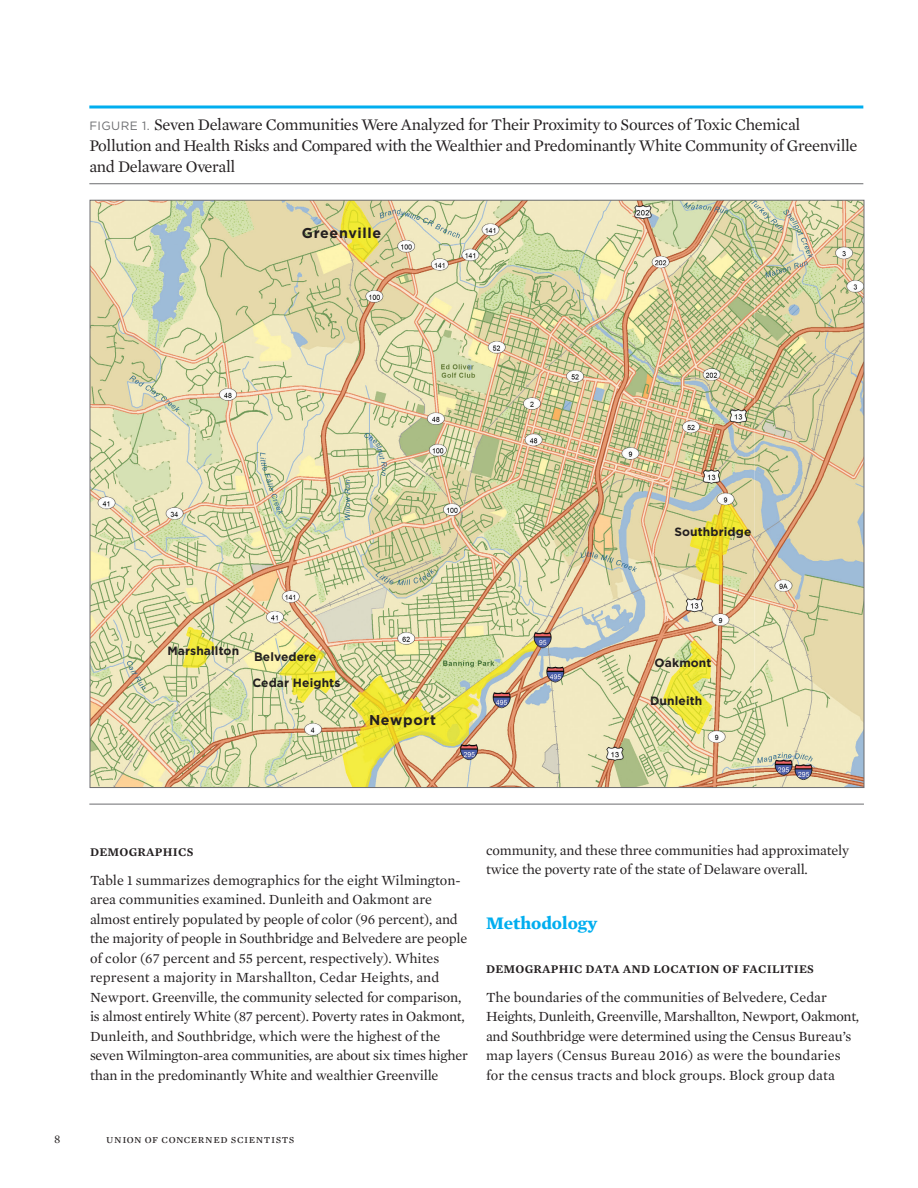
<style>
.page{position:relative;width:918px;height:1188px;background:#fff}
.page>*{position:absolute;margin:0;border:0;box-sizing:border-box;transform-origin:0 0}
.t1{font:700 18px "Mercury Text G1";color:#00aeef}
.t2{font:16.5px/21px "Mercury Text G1";letter-spacing:-.02em;color:#231f20}
.t3{font:14.25px/19.5px "Mercury Text G1";letter-spacing:-.01em;color:#231f20}
.t4{font:700 14.25px "Gotham";letter-spacing:.05em;color:#231f20}
.t5{font:700 12px "Gotham";letter-spacing:.01em;color:#231f20}
.t6{font:600 12px "Mercury Text G1";letter-spacing:.02em;color:#231f20}
.t7{font:12px "Mercury Text G1";letter-spacing:.045em;color:#231f20}
.s1{font-family:"Gotham";font-size:12px;color:#6c6d70}
</style>
<div class="page">
<hr style="left:89px;top:106px;width:774px;height:3px;background:#00aeef">
<hr style="left:89px;top:183px;width:774px;height:1px;background:#6c6d70">
<img style="left:92px;top:202px;width:770px;height:584px">
<hr style="left:89px;top:804px;width:775px;height:1px;background:#6c6d70">
<p class="t2" style="left:89px;top:113px;width:770px"><span class="s1">FIGURE 1.</span> Seven Delaware Communities Were Analyzed for Their Proximity to Sources of Toxic Chemical<br>Pollution and Health Risks and Compared with the Wealthier and Predominantly White Community of Greenville and Delaware Overall</p>
<p class="t4" style="left:302px;top:224px;width:81px">Greenville</p>
<p class="t5" style="left:167px;top:642px;width:73px">Marshallton</p>
<p class="t5" style="left:254px;top:649px;width:64px">Belvedere</p>
<p class="t5" style="left:252px;top:675px;width:90px">Cedar Heights</p>
<p class="t4" style="left:369px;top:711px;width:69px">Newport</p>
<p class="t5" style="left:674px;top:524px;width:79px">Southbridge</p>
<p class="t5" style="left:655px;top:655px;width:58px">Oakmont</p>
<p class="t5" style="left:650px;top:693px;width:54px">Dunleith</p>
<p class="t6" style="left:90px;top:843px;width:105px">DEMOGRAPHICS</p>
<p class="t3" style="left:90px;top:870px;width:379px">Table 1 summarizes demographics for the eight Wilmington&shy;area communities examined. Dunleith and Oakmont are almost entirely populated by people of color (96 percent), and the majority of people in Southbridge and Belvedere are people of color (67 percent and 55 percent, respectively). Whites represent a majority in Marshallton, Cedar Heights, and Newport. Greenville, the community selected for comparison, is almost entirely White (87 percent). Poverty rates in Oakmont, Dunleith, and Southbridge, which were the highest of the seven Wilmington-area communities, are about six times higher than in the predominantly White and wealthier Greenville</p>
<p class="t3" style="left:486px;top:840px;width:365px">community, and these three communities had approximately twice the poverty rate of the state of Delaware overall.</p>
<p class="t1" style="left:486px;top:910px;width:113px">Methodology</p>
<p class="t6" style="left:486px;top:960px;width:330px">DEMOGRAPHIC DATA AND LOCATION OF FACILITIES</p>
<p class="t3" style="left:486px;top:987px;width:375px">The boundaries of the communities of Belvedere, Cedar Heights, Dunleith, Greenville, Marshallton, Newport, Oakmont, and Southbridge were determined using the Census Bureau’s map layers (Census Bureau 2016) as were the boundaries for the census tracts and block groups. Block group data</p>
<p class="t7" style="left:54px;top:1130px;width:8px">8</p>
<p class="t7" style="left:106px;top:1130px;width:190px">union of concerned scientists</p>
</div>
